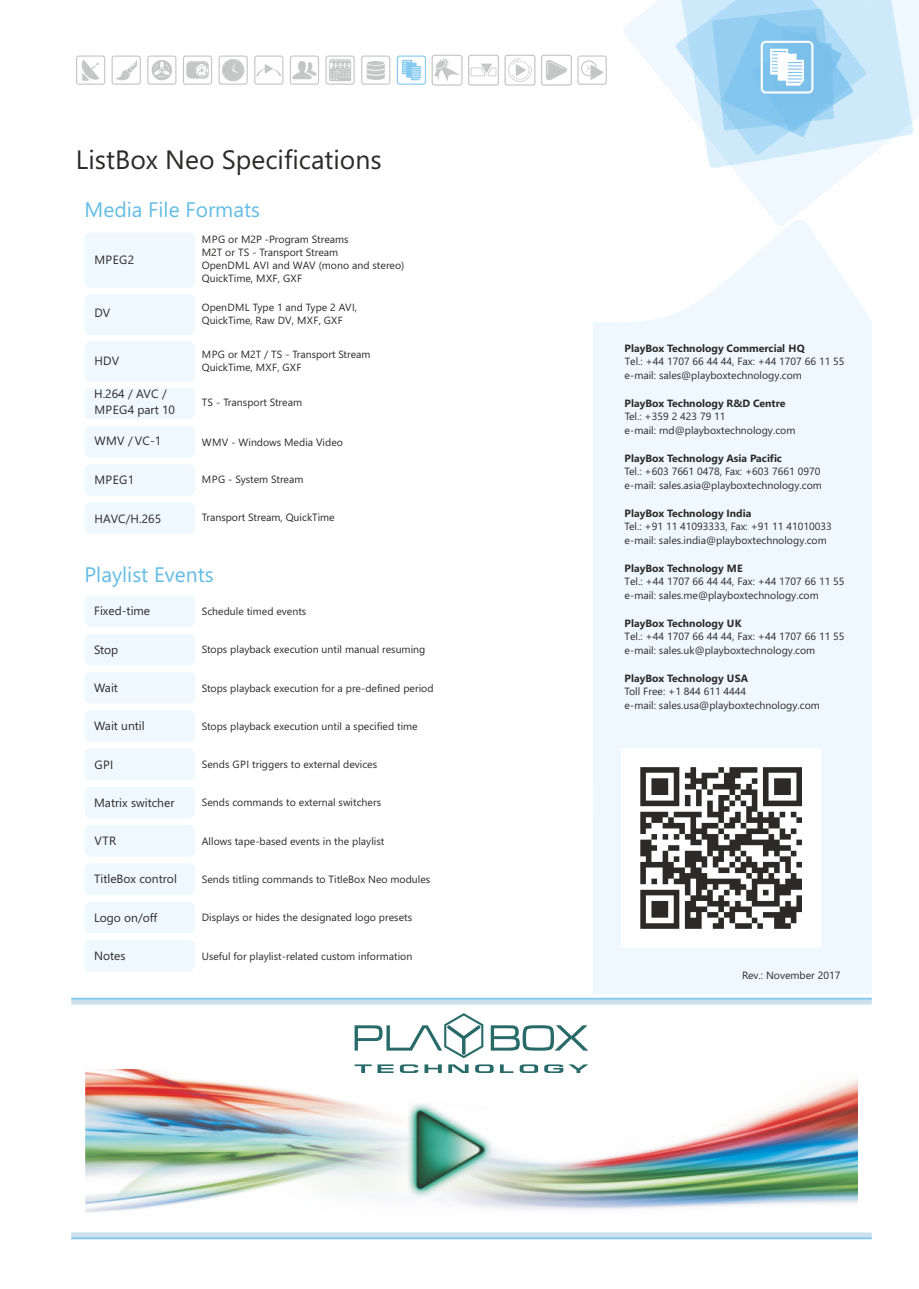
<style>
.page{position:relative;width:919px;height:1289px;background:#fff}
.page>*{position:absolute;margin:0;border:0;box-sizing:border-box;transform-origin:0 0}
.t1{font:26.55px "Segoe UI";color:#2b2a29}
.t2{font:21px "Segoe UI";color:#63bde4}
.t3{font:12px/15.9px "Segoe UI";color:#2b2a29}
.t4{font:10.5px/13.8px "Segoe UI";color:#2b2a29}
.t5{font:700 10.5px "Segoe UI";color:#2b2a29}
.t6{font:10.35px/13px "Segoe UI";color:#2b2a29}
</style>
<div class="page">
<img style="left:624px;top:0;width:294px;height:215px">
<svg style="left:593px;top:215px;width:278px;height:779px;background:#eff8fe"></svg>
<svg style="left:71px;top:1232px;width:800px;height:7px;background:#bedded"></svg>
<img style="left:85px;top:1069px;width:772px;height:144px">
<svg style="left:354px;top:1013px;width:234px;height:59px"></svg>
<div style="left:621px;top:748px;width:200px;height:199px;background:#fefefe"></div>
<svg style="left:71px;top:997px;width:800px;height:7px;background:#bdddee"></svg>
<svg style="left:760px;top:41px;width:53px;height:53px"></svg>
<div style="left:84px;top:232px;width:111px;height:56px;background:#eef8fe;border-radius:6px"></div>
<div style="left:84px;top:294px;width:111px;height:41px;background:#eef8fe;border-radius:6px"></div>
<div style="left:84px;top:341px;width:111px;height:41px;background:#eef8fe;border-radius:6px"></div>
<div style="left:84px;top:388px;width:111px;height:31px;background:#eef8fe;border-radius:6px"></div>
<div style="left:84px;top:426px;width:111px;height:31px;background:#eef8fe;border-radius:6px"></div>
<div style="left:84px;top:464px;width:111px;height:31px;background:#eef8fe;border-radius:6px"></div>
<div style="left:84px;top:595px;width:111px;height:32px;background:#eef8fe;border-radius:6px"></div>
<div style="left:84px;top:633px;width:111px;height:32px;background:#eef8fe;border-radius:6px"></div>
<div style="left:84px;top:672px;width:111px;height:31px;background:#eef8fe;border-radius:6px"></div>
<div style="left:84px;top:710px;width:111px;height:31px;background:#eef8fe;border-radius:6px"></div>
<div style="left:84px;top:748px;width:111px;height:32px;background:#eef8fe;border-radius:6px"></div>
<div style="left:84px;top:787px;width:111px;height:31px;background:#eef8fe;border-radius:6px"></div>
<div style="left:84px;top:825px;width:111px;height:31px;background:#eef8fe;border-radius:6px"></div>
<div style="left:84px;top:863px;width:111px;height:31px;background:#eef8fe;border-radius:6px"></div>
<div style="left:84px;top:901px;width:111px;height:32px;background:#eef8fe;border-radius:6px"></div>
<div style="left:84px;top:940px;width:111px;height:31px;background:#eef8fe;border-radius:6px"></div>
<svg style="left:76px;top:55px;width:29px;height:30px"></svg>
<svg style="left:183px;top:55px;width:29px;height:30px"></svg>
<svg style="left:112px;top:55px;width:29px;height:30px"></svg>
<svg style="left:147px;top:55px;width:29px;height:30px"></svg>
<svg style="left:361px;top:55px;width:29px;height:30px"></svg>
<svg style="left:218px;top:55px;width:30px;height:30px"></svg>
<svg style="left:254px;top:55px;width:29px;height:30px"></svg>
<svg style="left:397px;top:55px;width:65px;height:31px"></svg>
<svg style="left:290px;top:55px;width:29px;height:30px"></svg>
<svg style="left:325px;top:55px;width:30px;height:30px"></svg>
<svg style="left:468px;top:55px;width:67px;height:31px"></svg>
<svg style="left:640px;top:767px;width:161px;height:161px"></svg>
<div style="left:84px;top:502px;width:111px;height:32px;background:#eef8fe;border-radius:6px"></div>
<svg style="left:541px;top:55px;width:65px;height:31px"></svg>
<h1 class="t1" style="left:76px;top:150px;width:307px">ListBox Neo Specifications</h1>
<h2 class="t2" style="left:84px;top:202px;width:177px">Media File Formats</h2>
<p class="t3" style="left:94px;top:253px;width:41px">MPEG2</p>
<p class="t4" style="left:202px;top:234px;width:204px;line-height:13px">MPG or M2P -Program Streams<br>M2T or TS - Transport Stream<br>OpenDML AVI and WAV (mono and stereo)<br>QuickTime, MXF, GXF</p>
<p class="t6" style="left:202px;top:301px;width:157px">OpenDML Type 1 and Type 2 AVI,<br>QuickTime, Raw DV, MXF, GXF</p>
<p class="t3" style="left:94px;top:306px;width:17px">DV</p>
<p class="t3" style="left:94px;top:353px;width:26px">HDV</p>
<p class="t6" style="left:202px;top:349px;width:170px">MPG or M2T / TS - Transport Stream<br>QuickTime, MXF, GXF</p>
<p class="t3" style="left:94px;top:387px;width:82px">H.264 / AVC /<br>MPEG4 part 10</p>
<p class="t4" style="left:202px;top:396px;width:102px">TS - Transport Stream</p>
<p class="t4" style="left:202px;top:436px;width:142px">WMV - Windows Media Video</p>
<p class="t4" style="left:202px;top:473px;width:103px">MPG - System Stream</p>
<p class="t3" style="left:94px;top:434px;width:69px">WMV / VC-1</p>
<p class="t3" style="left:94px;top:473px;width:41px">MPEG1</p>
<p class="t3" style="left:94px;top:511px;width:68px">HAVC/H.265</p>
<p class="t4" style="left:202px;top:511px;width:134px">Transport Stream, QuickTime</p>
<h2 class="t2" style="left:84px;top:566px;width:131px">Playlist Events</h2>
<p class="t3" style="left:94px;top:604px;width:57px">Fixed-time</p>
<p class="t3" style="left:94px;top:642px;width:26px">Stop</p>
<p class="t3" style="left:94px;top:681px;width:25px">Wait</p>
<p class="t3" style="left:94px;top:719px;width:52px">Wait until</p>
<p class="t3" style="left:94px;top:757px;width:20px">GPI</p>
<p class="t3" style="left:94px;top:795px;width:82px">Matrix switcher</p>
<p class="t3" style="left:94px;top:834px;width:23px">VTR</p>
<p class="t3" style="left:94px;top:872px;width:84px">TitleBox control</p>
<p class="t3" style="left:94px;top:910px;width:65px">Logo on/off</p>
<p class="t3" style="left:94px;top:948px;width:33px">Notes</p>
<p class="t4" style="left:202px;top:605px;width:106px">Schedule timed events</p>
<p class="t4" style="left:202px;top:643px;width:225px">Stops playback execution until manual resuming</p>
<p class="t4" style="left:202px;top:682px;width:233px">Stops playback execution for a pre-defined period</p>
<p class="t4" style="left:202px;top:720px;width:217px">Stops playback execution until a specified time</p>
<p class="t4" style="left:202px;top:758px;width:177px">Sends GPI triggers to external devices</p>
<p class="t4" style="left:202px;top:796px;width:181px">Sends commands to external switchers</p>
<p class="t4" style="left:202px;top:835px;width:184px">Allows tape-based events in the playlist</p>
<p class="t4" style="left:202px;top:873px;width:230px">Sends titling commands to TitleBox Neo modules</p>
<p class="t4" style="left:202px;top:911px;width:212px">Displays or hides the designated logo presets</p>
<p class="t4" style="left:202px;top:950px;width:212px">Useful for playlist-related custom information</p>
<p class="t5" style="left:624px;top:344px;width:181px">PlayBox Technology Commercial HQ</p>
<p class="t4" style="left:624px;top:356px;width:221px">Tel.: +44 1707 66 44 44, Fax: +44 1707 66 11 55 e-mail: sales@playboxtechnology.com</p>
<p class="t5" style="left:624px;top:399px;width:162px">PlayBox Technology R&amp;D Centre</p>
<p class="t4" style="left:624px;top:411px;width:172px">Tel.: +359 2 423 79 11<br>e-mail: rnd@playboxtechnology.com</p>
<p class="t5" style="left:624px;top:454px;width:159px">PlayBox Technology Asia Pacific</p>
<p class="t4" style="left:624px;top:466px;width:199px">Tel.: +603 7661 0478, Fax: +603 7661 0970 e-mail: sales.asia@playboxtechnology.com</p>
<p class="t5" style="left:624px;top:509px;width:128px">PlayBox Technology India</p>
<p class="t4" style="left:624px;top:520px;width:208px">Tel.: +91 11 41093333, Fax: +91 11 41010033 e-mail: sales.india@playboxtechnology.com</p>
<p class="t5" style="left:624px;top:564px;width:120px">PlayBox Technology ME</p>
<p class="t4" style="left:624px;top:575px;width:221px">Tel.: +44 1707 66 44 44, Fax: +44 1707 66 11 55 e-mail: sales.me@playboxtechnology.com</p>
<p class="t5" style="left:624px;top:619px;width:118px">PlayBox Technology UK</p>
<p class="t4" style="left:624px;top:630px;width:221px">Tel.: +44 1707 66 44 44, Fax: +44 1707 66 11 55 e-mail: sales.uk@playboxtechnology.com</p>
<p class="t5" style="left:624px;top:674px;width:125px">PlayBox Technology USA</p>
<p class="t4" style="left:624px;top:685px;width:197px">Toll Free: +1 844 611 4444<br>e-mail: sales.usa@playboxtechnology.com</p>
<p class="t4" style="left:742px;top:969px;width:100px">Rev.: November 2017</p>
</div>
